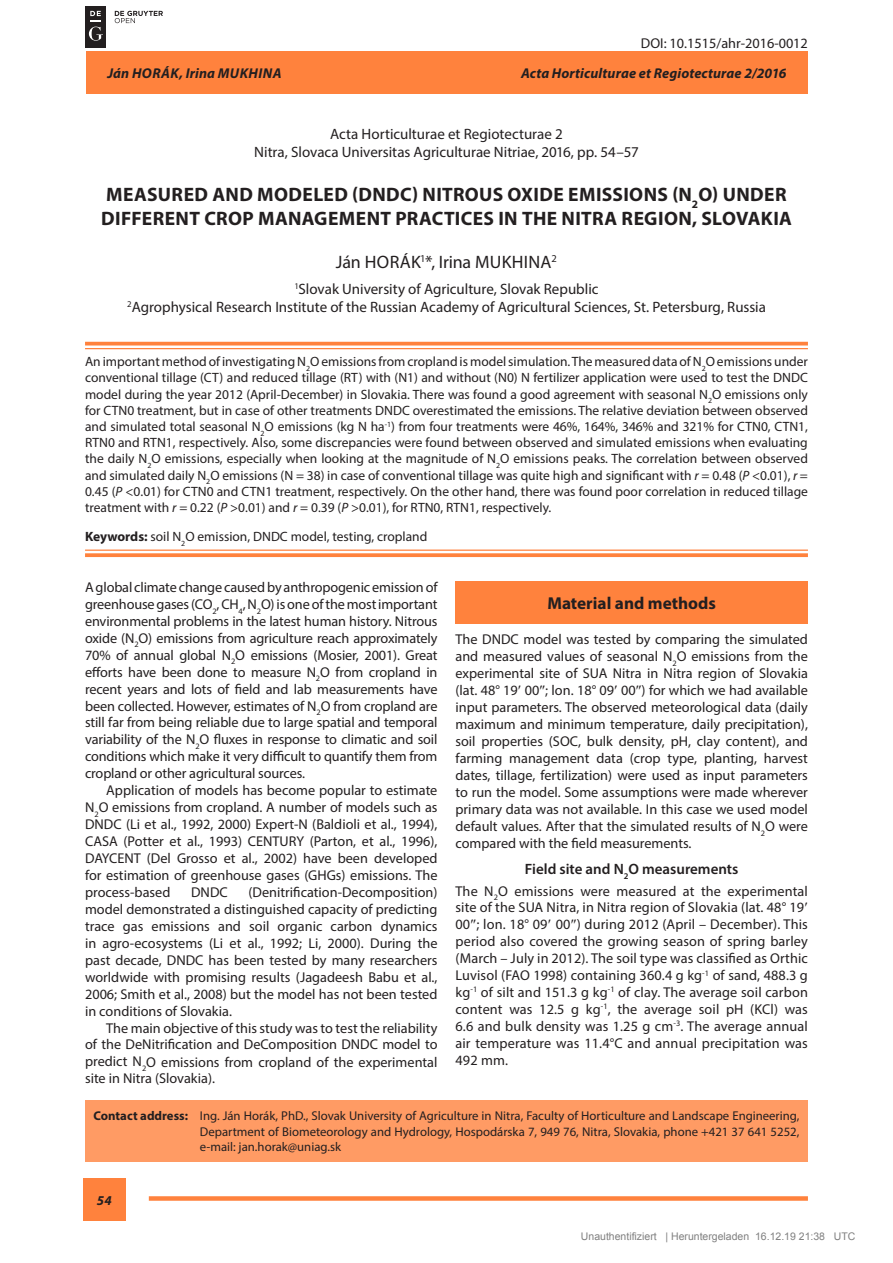
<style>
.page{position:relative;width:893px;height:1263px;background:#fff}
.page>*{position:absolute;margin:0;border:0;box-sizing:border-box;transform-origin:0 0}
.t1{font:700 19.5px/23.4px "Myriad Pro";letter-spacing:.02em;color:#231f20}
.t2{font:18px "Myriad Pro";letter-spacing:-.01em;color:#231f20}
.t3{font:700 17.25px "Myriad Pro";color:#231f20}
.t4{font:15px/18px "Myriad Pro";color:#231f20;text-align:center}
.t5{font:600 15px "Myriad Pro";color:#231f20}
.t6{font:14.25px/17px "Myriad Pro";letter-spacing:.005em;color:#231f20;text-align:justify}
.t7{font:italic 700 14.25px "Myriad Pro";letter-spacing:.01em;color:#231f20}
.t8{font:13.5px/16.2px "Myriad Pro";color:#231f20;text-align:justify}
.t9{font:italic 700 13.5px "Myriad Pro";color:#231f20}
.t10{font:12.75px/15.8px "Myriad Pro";color:#231f20;text-align:justify}
.t11{font:10.5px "Arial";color:#808080}
.t12{font:10.5px "Myriad Pro";color:#231f20}
.s1{font-style:italic}
.s2{font-weight:700}
</style>
<div class="page">
<div style="left:87px;top:51px;width:721px;height:43px;background:#ff823d"></div>
<div style="left:83px;top:1178px;width:43px;height:43px;background:#ff823d"></div>
<div style="left:149px;top:1196px;width:659px;height:5px;background:#ff823d"></div>
<hr style="left:85px;top:342px;width:723px;height:3px;background:#ff823d">
<hr style="left:85px;top:348px;width:723px;height:1px;background:#ff823d">
<hr style="left:85px;top:549px;width:723px;height:2px;background:#ff823d">
<svg style="left:85px;top:553px;width:723px;height:4px;background:#ff8b4b"></svg>
<div style="left:85px;top:1100px;width:723px;height:61px;background:#ff9b64"></div>
<div style="left:455px;top:581px;width:353px;height:43px;background:#ff823d"></div>
<div style="left:85px;top:6px;width:21px;height:42px;background:#231f20"></div>
<svg style="left:89px;top:11px;width:14px;height:30px"></svg>
<svg style="left:115px;top:11px;width:48px;height:12px"></svg>
<p class="t6" style="left:641px;top:34px;width:168px">DOI: 10.1515/ahr-2016-0012</p>
<p class="t7" style="left:107px;top:64px;width:175px">Ján Horák, Irina Mukhina</p>
<p class="t7" style="left:521px;top:64px;width:267px">Acta Horticulturae et Regiotecturae 2/2016</p>
<p class="t4" style="left:254px;top:125px;width:386px">Acta Horticulturae et Regiotecturae 2<br>Nitra, Slovaca Universitas Agriculturae Nitriae, 2016, pp. 54–57</p>
<h1 class="t1" style="left:101px;top:183px;width:692px">MEASURED AND MODELED (DNDC) NITROUS OXIDE EMISSIONS (N<sub>2</sub>O) UNDER<br>DIFFERENT CROP MANAGEMENT PRACTICES IN THE NITRA REGION, SLOVAKIA</h1>
<p class="t2" style="left:336px;top:251px;width:165px">Ján Horák<sup>1</sup>*, Irina Mukhina</p>
<p class="t12" style="left:552px;top:252px;width:7px">2</p>
<p class="t4" style="left:127px;top:280px;width:640px"><sup>1</sup>Slovak University of Agriculture, Slovak Republic<br><sup>2</sup>Agrophysical Research Institute of the Russian Academy of Agricultural Sciences, St. Petersburg, Russia</p>
<p class="t8" style="left:85px;top:353px;width:724px">An important method of investigating N<sub>2</sub>O emissions from cropland is model simulation. The measured data of N<sub>2</sub>O emissions under conventional tillage (CT) and reduced tillage (RT) with (N1) and without (N0) N fertilizer application were used to test the DNDC model during the year 2012 (April-December) in Slovakia. There was found a good agreement with seasonal N<sub>2</sub>O emissions only for CTN0 treatment, but in case of other treatments DNDC overestimated the emissions. The relative deviation between observed and simulated total seasonal N<sub>2</sub>O emissions (kg N ha<sup>-1</sup>) from four treatments were 46%, 164%, 346% and 321% for CTN0, CTN1, RTN0 and RTN1, respectively. Also, some discrepancies were found between observed and simulated emissions when evaluating the daily N<sub>2</sub>O emissions, especially when looking at the magnitude of N<sub>2</sub>O emissions peaks. The correlation between observed and simulated daily N<sub>2</sub>O emissions (N = 38) in case of conventional tillage was quite high and significant with <span class="s1">r</span> = 0.48 (<span class="s1">P</span> &lt;0.01), <span class="s1">r</span> = 0.45 (<span class="s1">P</span> &lt;0.01) for CTN0 and CTN1 treatment, respectively. On the other hand, there was found poor correlation in reduced tillage treatment with <span class="s1">r</span> = 0.22 (<span class="s1">P</span> &gt;0.01) and <span class="s1">r</span> = 0.39 (<span class="s1">P</span> &gt;0.01), for RTN0, RTN1, respectively.</p>
<p class="t8" style="left:85px;top:528px;width:344px"><span class="s2">KEYWORDS:</span> soil N<sub>2</sub>O emission, DNDC model, testing, cropland</p>
<p class="t6" style="left:85px;top:578px;width:354px">A global climate change caused by anthropogenic emission of greenhouse gases (CO<sub>2</sub>, CH<sub>4</sub>, N<sub>2</sub>O) is one of the most important environmental problems in the latest human history. Nitrous oxide (N<sub>2</sub>O) emissions from agriculture reach approximately 70% of annual global N<sub>2</sub>O emissions (Mosier, 2001). Great efforts have been done to measure N<sub>2</sub>O from cropland in recent years and lots of field and lab measurements have been collected. However, estimates of N<sub>2</sub>O from cropland are still far from being reliable due to large spatial and temporal variability of the N<sub>2</sub>O fluxes in response to climatic and soil conditions which make it very difficult to quantify them from cropland or other agricultural sources.</p>
<p class="t6" style="left:85px;top:782px;width:354px;text-indent:21px">Application of models has become popular to estimate N<sub>2</sub>O emissions from cropland. A number of models such as DNDC (Li et al., 1992, 2000) Expert-N (Baldioli et al., 1994), CASA (Potter et al., 1993) CENTURY (Parton, et al., 1996), DAYCENT (Del Grosso et al., 2002) have been developed for estimation of greenhouse gases (GHGs) emissions. The process-based</p>
<p class="t6" style="left:85px;top:883px;width:354px;text-indent:163px">(Denitrification-Decomposition) model demonstrated a distinguished capacity of predicting trace gas emissions and soil organic carbon dynamics in agro-ecosystems (Li et al., 1992; Li, 2000). During the past decade, DNDC has been tested by many researchers worldwide with promising results (Jagadeesh Babu et al., 2006; Smith et al., 2008) but the model has not been tested in conditions of Slovakia.</p>
<p class="t6" style="left:85px;top:1019px;width:354px;text-indent:21px">The main objective of this study was to test the reliability of the DeNitrification and DeComposition DNDC model to predict N<sub>2</sub>O emissions from cropland of the experimental site in Nitra (Slovakia).</p>
<p class="t6" style="left:191px;top:883px;width:38px">DNDC</p>
<p class="t3" style="left:547px;top:592px;width:170px">MATERIAL AND METHODS</p>
<p class="t6" style="left:455px;top:631px;width:354px">The DNDC model was tested by comparing the simulated and measured values of seasonal N<sub>2</sub>O emissions from the experimental site of SUA Nitra in Nitra region of Slovakia (lat. 48° 19 00 ; lon. 18° 09 00 ) for which we had available input parameters. The observed meteorological data (daily maximum and minimum temperature, daily precipitation), soil properties (SOC, bulk density, pH, clay content), and farming management data (crop type, planting, harvest dates, tillage, fertilization) were used as input parameters to run the model. Some assumptions were made wherever primary data was not available. In this case we used model default values. After that the simulated results of N<sub>2</sub>O were compared with the field measurements.</p>
<p class="t5" style="left:525px;top:860px;width:215px">Field site and N<sub>2</sub>O measurements</p>
<p class="t6" style="left:455px;top:882px;width:354px;text-align:left">The N<sub>2</sub>O emissions were measured at the experimental site of the SUA Nitra, in Nitra region of Slovakia (lat. 48° 19<br>00 ; lon. 18° 09 00 ) during 2012 (April – December). This period also covered the growing season of spring barley (March – July in 2012). The soil type was classified as Orthic Luvisol (FAO 1998) containing 360.4 g kg<sup>-1</sup> of sand, 488.3 g kg<sup>-1</sup> of silt and 151.3 g kg<sup>-1</sup> of clay. The average soil carbon content was 12.5 g kg<sup>-1</sup>, the average soil pH (KCl) was 6.6 and bulk density was 1.25 g cm<sup>-3</sup>. The average annual air temperature was 11.4°C and annual precipitation was 492 mm.</p>
<p class="t10" style="left:200px;top:1107px;width:601px;text-indent:-106px"><span class="s2">CONTACT ADDRESS:</span> Ing. Ján Horák, PhD., Slovak University of Agriculture in Nitra, Faculty of Horticulture and Landscape Engineering, Department of Biometeorology and Hydrology, Hospodárska 7, 949 76, Nitra, Slovakia, phone +421 37 641 5252, e-mail: jan.horak@uniag.sk</p>
<p class="t9" style="left:97px;top:1191px;width:16px">54</p>
<p class="t11" style="left:581px;top:1233px;width:276px">Unauthentifiziert | Heruntergeladen 16.12.19 21:38 UTC</p>
</div>
